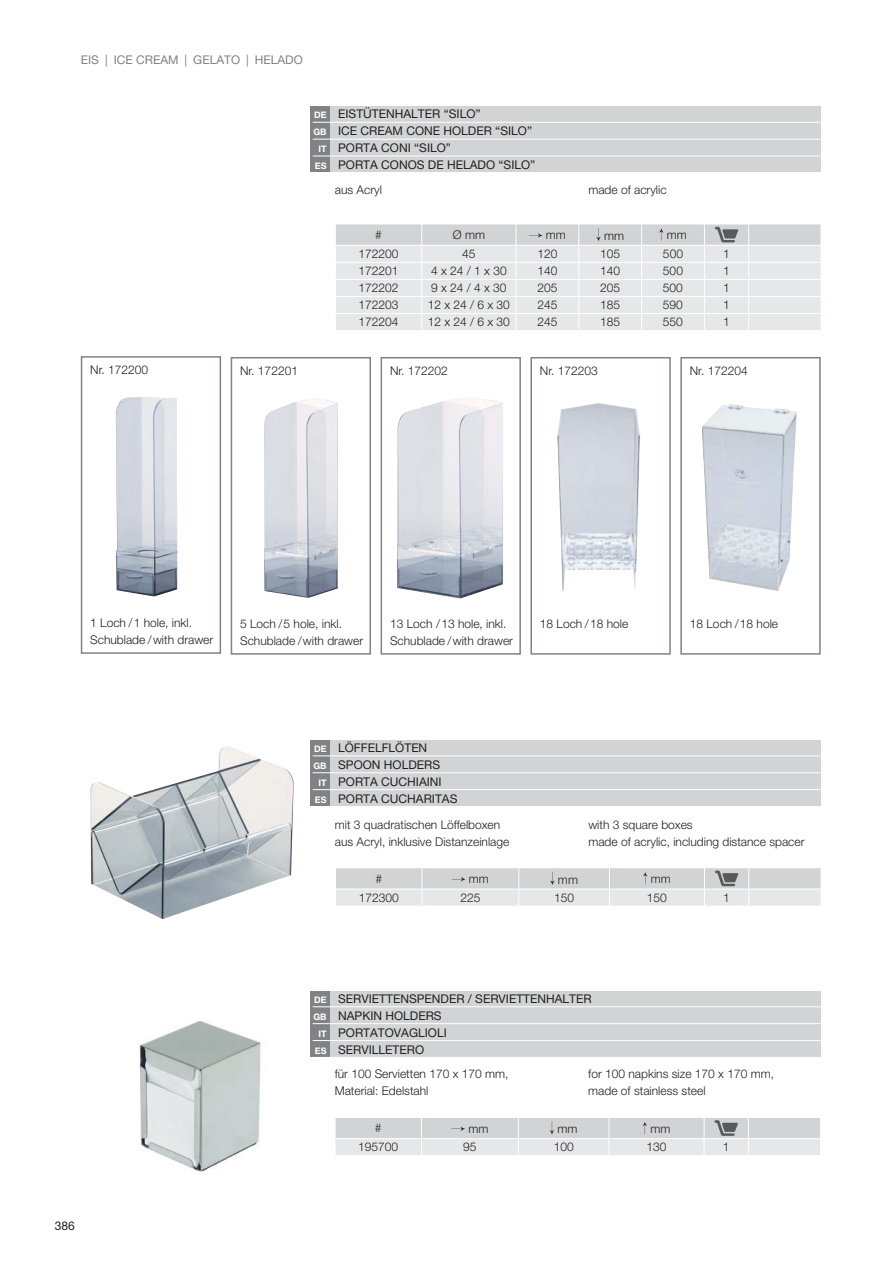
<style>
.page{position:relative;width:893px;height:1263px;background:#fff}
.page>*{position:absolute;margin:0;border:0;box-sizing:border-box;transform-origin:0 0}
.t1{font:300 12px/16.8px "Helvetica Neue LT Pro";color:#231f20}
.t2{font:12px/16.8px "Helvetica Neue LT Pro";color:#231f20}
.t3{font:12px "Helvetica Neue LT Pro";color:#808285}
.t4{font:700 9px/16.8px "Helvetica Neue LT Pro";color:#fff;text-align:center}
</style>
<div class="page">
<svg style="left:336px;top:224px;width:485px;height:106px;background:#e3e4e5"></svg>
<div style="left:330px;top:106px;width:491px;height:66px;background:#d1d3d4"></div>
<div style="left:310px;top:106px;width:20px;height:66px;background:#808285"></div>
<hr style="left:313px;top:122px;width:508px;height:1px;background:#fff">
<hr style="left:313px;top:139px;width:508px;height:1px;background:#fff">
<hr style="left:313px;top:156px;width:508px;height:1px;background:#fff">
<div style="left:330px;top:740px;width:491px;height:66px;background:#d1d3d4"></div>
<div style="left:310px;top:740px;width:20px;height:66px;background:#808285"></div>
<hr style="left:313px;top:755px;width:508px;height:1px;background:#fff">
<hr style="left:313px;top:772px;width:508px;height:1px;background:#fff">
<hr style="left:313px;top:789px;width:508px;height:1px;background:#fff">
<svg style="left:80px;top:356px;width:741px;height:299px"></svg>
<svg style="left:336px;top:868px;width:485px;height:38px;background:#dadcdd"></svg>
<img style="left:90px;top:746px;width:204px;height:173px">
<div style="left:330px;top:991px;width:491px;height:66px;background:#d1d3d4"></div>
<div style="left:310px;top:991px;width:20px;height:66px;background:#808285"></div>
<hr style="left:313px;top:1006px;width:508px;height:1px;background:#fff">
<hr style="left:313px;top:1023px;width:508px;height:1px;background:#fff">
<hr style="left:313px;top:1040px;width:508px;height:1px;background:#fff">
<svg style="left:335px;top:1118px;width:485px;height:37px;background:#dadbdc"></svg>
<img style="left:139px;top:1021px;width:122px;height:151px">
<p class="t3" style="left:81px;top:55px;width:223px">EIS | ICE CREAM | GELATO | HELADO</p>
<p class="t4" style="left:313px;top:108px;width:15px">DE<br>GB<br>IT<br>ES</p>
<p class="t2" style="left:338px;top:107px;width:199px">EISTÜTENHALTER “SILO”<br>ICE CREAM CONE HOLDER “SILO”<br>PORTA CONI “SILO”<br>PORTA CONOS DE HELADO “SILO”</p>
<p class="t1" style="left:335px;top:183px;width:49px">aus Acryl</p>
<p class="t1" style="left:588px;top:183px;width:80px">made of acrylic</p>
<p class="t1" style="left:375px;top:228px;width:8px">#</p>
<p class="t1" style="left:453px;top:228px;width:34px">Ø mm</p>
<p class="t1" style="left:546px;top:228px;width:21px">mm</p>
<p class="t1" style="left:604px;top:229px;width:22px">mm</p>
<p class="t1" style="left:667px;top:228px;width:21px">mm</p>
<p class="t1" style="left:359px;top:247px;width:42px">172200</p>
<p class="t1" style="left:462px;top:247px;width:15px">45</p>
<p class="t1" style="left:537px;top:247px;width:22px">120</p>
<p class="t1" style="left:600px;top:247px;width:22px">105</p>
<p class="t1" style="left:663px;top:247px;width:22px">500</p>
<p class="t1" style="left:723px;top:247px;width:8px">1</p>
<p class="t1" style="left:359px;top:264px;width:42px">172201</p>
<p class="t1" style="left:431px;top:264px;width:77px">4 x 24 / 1 x 30</p>
<p class="t1" style="left:537px;top:264px;width:22px">140</p>
<p class="t1" style="left:600px;top:264px;width:22px">140</p>
<p class="t1" style="left:663px;top:264px;width:22px">500</p>
<p class="t1" style="left:723px;top:264px;width:8px">1</p>
<p class="t1" style="left:358px;top:281px;width:42px">172202</p>
<p class="t1" style="left:431px;top:281px;width:77px">9 x 24 / 4 x 30</p>
<p class="t1" style="left:537px;top:281px;width:22px">205</p>
<p class="t1" style="left:600px;top:281px;width:22px">205</p>
<p class="t1" style="left:663px;top:281px;width:22px">500</p>
<p class="t1" style="left:723px;top:281px;width:8px">1</p>
<p class="t1" style="left:358px;top:298px;width:42px">172203</p>
<p class="t1" style="left:428px;top:298px;width:84px">12 x 24 / 6 x 30</p>
<p class="t1" style="left:537px;top:298px;width:22px">245</p>
<p class="t1" style="left:600px;top:298px;width:22px">185</p>
<p class="t1" style="left:663px;top:298px;width:22px">590</p>
<p class="t1" style="left:723px;top:298px;width:8px">1</p>
<p class="t1" style="left:358px;top:315px;width:42px">172204</p>
<p class="t1" style="left:428px;top:315px;width:84px">12 x 24 / 6 x 30</p>
<p class="t1" style="left:537px;top:315px;width:22px">245</p>
<p class="t1" style="left:600px;top:315px;width:22px">185</p>
<p class="t1" style="left:663px;top:315px;width:22px">550</p>
<p class="t1" style="left:723px;top:315px;width:8px">1</p>
<p class="t1" style="left:90px;top:363px;width:59px">Nr. 172200</p>
<p class="t1" style="left:240px;top:364px;width:59px">Nr. 172201</p>
<p class="t1" style="left:390px;top:364px;width:59px">Nr. 172202</p>
<p class="t1" style="left:540px;top:364px;width:59px">Nr. 172203</p>
<p class="t1" style="left:690px;top:364px;width:59px">Nr. 172204</p>
<p class="t1" style="left:90px;top:616px;width:124px">1 Loch /1 hole, inkl.<br>Schublade /with drawer</p>
<p class="t1" style="left:240px;top:617px;width:124px">5 Loch /5 hole, inkl.<br>Schublade /with drawer</p>
<p class="t1" style="left:390px;top:617px;width:124px">13 Loch /13 hole, inkl.<br>Schublade /with drawer</p>
<p class="t1" style="left:540px;top:617px;width:90px">18 Loch /18 hole</p>
<p class="t1" style="left:690px;top:617px;width:90px">18 Loch /18 hole</p>
<p class="t4" style="left:313px;top:741px;width:15px">DE<br>GB<br>IT<br>ES</p>
<p class="t2" style="left:338px;top:741px;width:121px">LÖFFELFLÖTEN<br>SPOON HOLDERS<br>PORTA CUCHIAINI<br>PORTA CUCHARITAS</p>
<p class="t1" style="left:335px;top:818px;width:176px">mit 3 quadratischen Löffelboxen aus Acryl, inklusive Distanzeinlage</p>
<p class="t1" style="left:588px;top:818px;width:218px">with 3 square boxes<br>made of acrylic, including distance spacer</p>
<p class="t1" style="left:375px;top:871px;width:8px">#</p>
<p class="t1" style="left:469px;top:872px;width:21px">mm</p>
<p class="t1" style="left:558px;top:872px;width:22px">mm</p>
<p class="t1" style="left:651px;top:872px;width:21px">mm</p>
<p class="t1" style="left:359px;top:891px;width:42px">172300</p>
<p class="t1" style="left:460px;top:891px;width:22px">225</p>
<p class="t1" style="left:554px;top:891px;width:22px">150</p>
<p class="t1" style="left:647px;top:891px;width:22px">150</p>
<p class="t1" style="left:723px;top:891px;width:8px">1</p>
<p class="t2" style="left:55px;top:1219px;width:22px">386</p>
<p class="t4" style="left:313px;top:992px;width:15px">DE<br>GB<br>IT<br>ES</p>
<p class="t2" style="left:338px;top:992px;width:255px">SERVIETTENSPENDER / SERVIETTENHALTER<br>NAPKIN HOLDERS<br>PORTATOVAGLIOLI<br>SERVILLETERO</p>
<p class="t1" style="left:335px;top:1067px;width:175px">für 100 Servietten 170 x 170 mm,<br>Material: Edelstahl</p>
<p class="t1" style="left:588px;top:1067px;width:187px">for 100 napkins size 170 x 170 mm, made of stainless steel</p>
<p class="t1" style="left:375px;top:1121px;width:8px">#</p>
<p class="t1" style="left:468px;top:1121px;width:21px">mm</p>
<p class="t1" style="left:557px;top:1122px;width:22px">mm</p>
<p class="t1" style="left:650px;top:1121px;width:21px">mm</p>
<p class="t1" style="left:358px;top:1140px;width:42px">195700</p>
<p class="t1" style="left:463px;top:1140px;width:15px">95</p>
<p class="t1" style="left:554px;top:1140px;width:22px">100</p>
<p class="t1" style="left:646px;top:1140px;width:22px">130</p>
<p class="t1" style="left:723px;top:1140px;width:8px">1</p>
</div>
